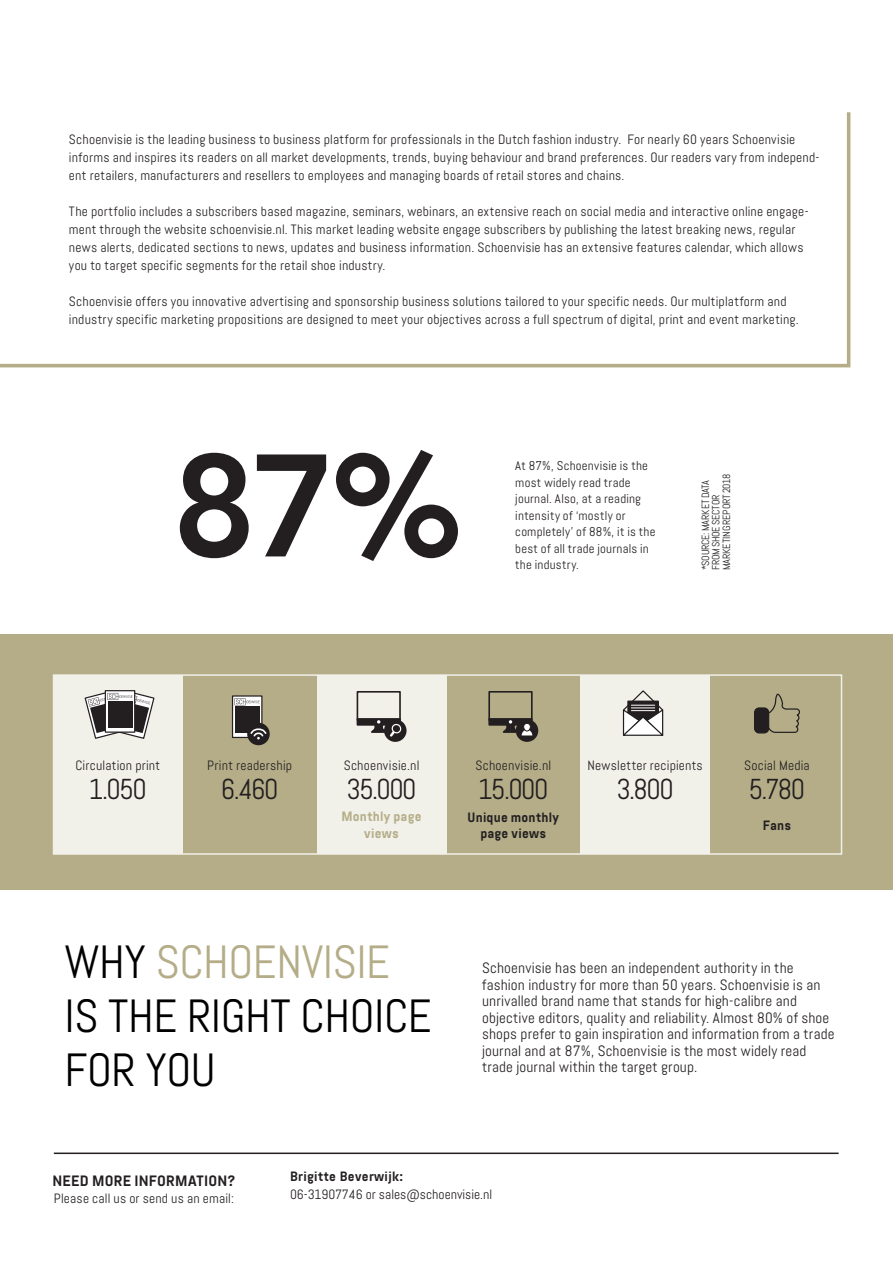
<style>
.page{position:relative;width:893px;height:1263px;background:#fff}
.page>*{position:absolute;margin:0;border:0;box-sizing:border-box;transform-origin:0 0}
.t1{font:800 144px "Avenir LT Std";color:#231f20}
.t2{font:46.5px/54px "Abel Pro";letter-spacing:-.01em;color:#000}
.t3{font:28.8px "Abel Pro";letter-spacing:-.055em;color:#231f20}
.t4{font:15px/16.5px "Abel Pro";letter-spacing:.01em;color:#231f20}
.t5{font:700 15px "Abel Pro";letter-spacing:.015em;color:#231f20}
.t6{font:13.5px/18px "Abel Pro";letter-spacing:.01em;color:#231f20}
.t7{font:700 13.5px/16.5px "Abel Pro";letter-spacing:.025em;color:#231f20;text-align:center}
.t8{font:700 13.5px/16.5px "Abel Pro";letter-spacing:.015em;color:#b4ad88;text-align:center}
.t9{font:12.75px/16.5px "Abel Pro";letter-spacing:.015em;color:#231f20}
.t10{font:10.5px/10.5px "Abel Pro";letter-spacing:-.015em;color:#231f20}
.s1{color:#b4ad88}
</style>
<div class="page">
<div style="left:0;top:634px;width:893px;height:255px;background:#b4ad88"></div>
<hr style="left:54px;top:1152px;width:785px;height:2px;background:#231f20">
<svg style="left:0;top:112px;width:850px;height:255px"></svg>
<div style="left:53px;top:674px;width:789px;height:181px;border:2px solid #f1f0e9"></div>
<div style="left:317px;top:675px;width:129px;height:179px;background:#f1f0e9"></div>
<div style="left:357px;top:691px;width:44px;height:30px;border:2px solid #231f20"></div>
<div style="left:357px;top:719px;width:43px;height:6px;background:#231f20"></div>
<div style="left:357px;top:718px;width:44px;height:8px;border:2px solid #231f20"></div>
<svg style="left:384px;top:719px;width:23px;height:23px"></svg>
<svg style="left:370px;top:720px;width:33px;height:19px"></svg>
<div style="left:581px;top:675px;width:129px;height:179px;background:#f1f0e9"></div>
<svg style="left:622px;top:690px;width:42px;height:46px"></svg>
<svg style="left:766px;top:693px;width:34px;height:40px"></svg>
<div style="left:755px;top:708px;width:14px;height:25px;background:#231f20;border-radius:5px"></div>
<div style="left:754px;top:707px;width:15px;height:26px;border:1px solid #231f20;border-radius:5px"></div>
<div style="left:53px;top:675px;width:129px;height:179px;background:#f1f0e9"></div>
<svg style="left:84px;top:690px;width:71px;height:49px"></svg>
<svg style="left:234px;top:697px;width:26px;height:39px"></svg>
<div style="left:232px;top:695px;width:30px;height:43px;border:1px solid #231f20"></div>
<div style="left:235px;top:706px;width:25px;height:27px;background:#231f20"></div>
<svg style="left:235px;top:698px;width:25px;height:7px"></svg>
<div style="left:247px;top:723px;width:23px;height:22px;background:#231f20;border-radius:50%"></div>
<svg style="left:250px;top:728px;width:17px;height:11px"></svg>
<div style="left:488px;top:691px;width:45px;height:30px;border:2px solid #231f20"></div>
<div style="left:489px;top:719px;width:43px;height:6px;background:#231f20"></div>
<div style="left:488px;top:718px;width:45px;height:8px;border:2px solid #231f20"></div>
<svg style="left:516px;top:719px;width:22px;height:23px"></svg>
<svg style="left:502px;top:720px;width:30px;height:15px"></svg>
<div style="left:524px;top:723px;width:6px;height:8px;background:#fff;border-radius:50%"></div>
<div style="left:523px;top:723px;width:8px;height:8px;border:1px solid #231f20;border-radius:50%"></div>
<p class="t6" style="left:69px;top:130px;width:752px">Schoenvisie is the leading business to business platform for professionals in the Dutch fashion industry. For nearly 60 years Schoenvisie informs and inspires its readers on all market developments, trends, buying behaviour and brand preferences. Our readers vary from independ&shy;ent retailers, manufacturers and resellers to employees and managing boards of retail stores and chains.</p>
<p class="t6" style="left:69px;top:202px;width:741px">The portfolio includes a subscribers based magazine, seminars, webinars, an extensive reach on social media and interactive online engage&shy;ment through the website schoenvisie.nl. This market leading website engage subscribers by publishing the latest breaking news, regular news alerts, dedicated sections to news, updates and business information. Schoenvisie has an extensive features calendar, which allows you to target specific segments for the retail shoe industry.</p>
<p class="t6" style="left:69px;top:292px;width:731px">Schoenvisie offers you innovative advertising and sponsorship business solutions tailored to your specific needs. Our multiplatform and industry specific marketing propositions are designed to meet your objectives across a full spectrum of digital, print and event marketing.</p>
<h1 class="t1" style="left:172px;top:421px;width:292px">87%</h1>
<p class="t9" style="left:515px;top:458px;width:142px">At 87%, Schoenvisie is the most widely read trade journal. Also, at a reading intensity of ‘mostly or completely’ of 88%, it is the best of all trade journals in</p>
<p class="t9" style="left:515px;top:557px;width:65px">the industry.</p>
<p class="t10" style="left:700px;top:570px;width:99px;rotate:-90deg">*SOURCE: MARKET DATA<br>FROM SHOE SECTOR<br>MARKETING REPORT 2018</p>
<p class="t6" style="left:75px;top:757px;width:86px">Circulation print</p>
<h3 class="t3" style="left:89px;top:770px;width:59px">1.050</h3>
<p class="t6" style="left:207px;top:757px;width:86px">Print readership</p>
<h3 class="t3" style="left:221px;top:770px;width:59px">6.460</h3>
<p class="t6" style="left:344px;top:757px;width:77px">Schoenvisie.nl</p>
<h3 class="t3" style="left:347px;top:770px;width:72px">35.000</h3>
<p class="t8" style="left:342px;top:808px;width:82px">Monthly page views</p>
<p class="t6" style="left:475px;top:757px;width:77px">Schoenvisie.nl</p>
<h3 class="t3" style="left:478px;top:770px;width:72px">15.000</h3>
<p class="t7" style="left:468px;top:809px;width:93px">Unique monthly page views</p>
<p class="t6" style="left:587px;top:757px;width:117px">Newsletter recipients</p>
<h3 class="t3" style="left:617px;top:770px;width:59px">3.800</h3>
<p class="t6" style="left:744px;top:757px;width:67px">Social Media</p>
<h3 class="t3" style="left:749px;top:770px;width:58px">5.780</h3>
<p class="t7" style="left:763px;top:817px;width:30px">Fans</p>
<h2 class="t2" style="left:65px;top:935px;width:369px">WHY <span class="s1">SCHOENVISIE<br></span>IS THE RIGHT CHOICE<br>FOR YOU</h2>
<p class="t4" style="left:482px;top:960px;width:354px">Schoenvisie has been an independent authority in the fashion industry for more than 50 years. Schoenvisie is an unrivalled brand name that stands for high-calibre and objective editors, quality and reliability. Almost 80% of shoe shops prefer to gain inspiration and information from a trade journal and at 87%, Schoenvisie is the most widely read trade journal within the target group.</p>
<p class="t5" style="left:52px;top:1170px;width:185px">NEED MORE INFORMATION?</p>
<p class="t6" style="left:54px;top:1189px;width:182px">Please call us or send us an email:</p>
<p class="t7" style="left:290px;top:1169px;width:114px">Brigitte Beverwijk:</p>
<p class="t6" style="left:290px;top:1186px;width:203px">06-31907746 or sales@schoenvisie.nl</p>
</div>
